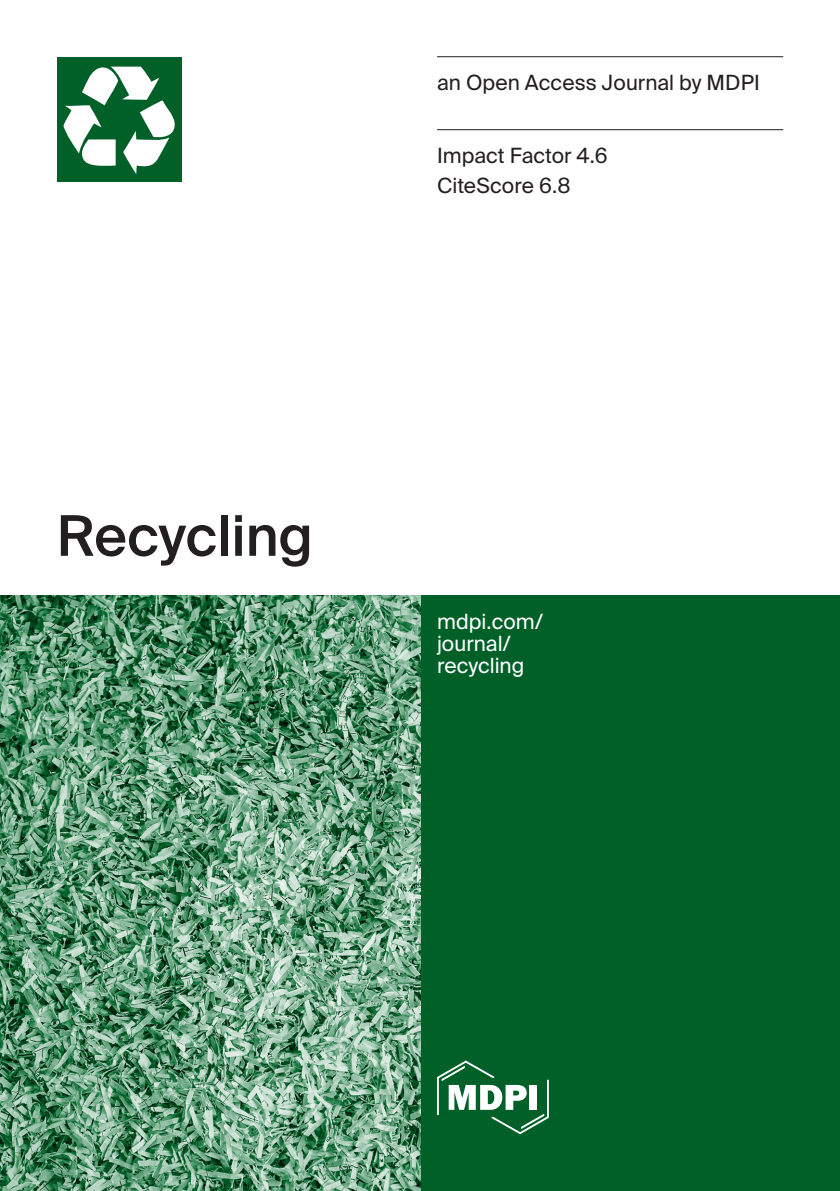
<style>
.page{position:relative;width:840px;height:1191px;background:#fff}
.page>*{position:absolute;margin:0;border:0;box-sizing:border-box;transform-origin:0 0}
.t1{font:500 56px "Suisse Intl";color:#231f20}
.Cover_Body_Line{font:21px "Suisse Intl";color:#231f20}
.Cover_Link{font:21px/22px "Suisse Intl";color:#fff}
</style>
<div class="page">
<div style="left:420px;top:595px;width:419px;height:596px;background:#006028"></div>
<img style="left:1px;top:595px;width:419px;height:596px">
<div style="left:57px;top:57px;width:124px;height:124px;background:#006028"></div>
<svg style="left:63px;top:66px;width:112px;height:108px"></svg>
<svg style="left:437px;top:1060px;width:111px;height:74px"></svg>
<hr style="left:437px;top:56px;width:345px;height:1px;background:#231f20">
<hr style="left:0;top:595px;width:1px;height:596px;background:#f0f3ef">
<hr style="left:437px;top:129px;width:345px;height:1px;background:#231f20">
<p class="Cover_Body_Line" style="left:437px;top:70px;width:324px">an Open Access Journal by MDPI</p>
<p class="Cover_Body_Line" style="left:437px;top:143px;width:172px">Impact Factor 4.6</p>
<p class="Cover_Body_Line" style="left:437px;top:173px;width:135px">CiteScore 6.8</p>
<p class="t1" style="left:57px;top:504px;width:257px">Recycling</p>
<p class="Cover_Link" style="left:437px;top:610px;width:108px">mdpi.com/ journal/ recycling</p>
</div>
